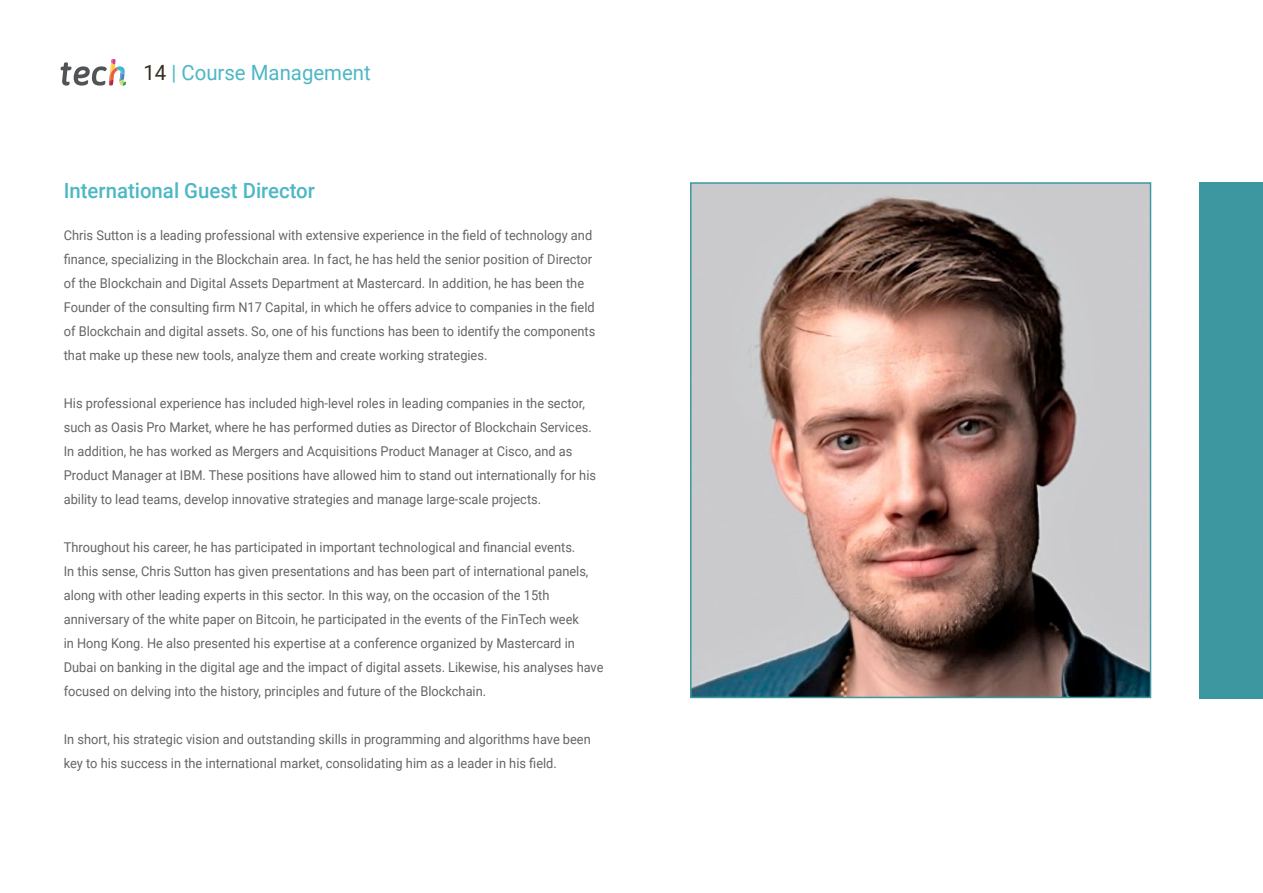
<style>
.page{position:relative;width:1263px;height:893px;background:#fff}
.page>*{position:absolute;margin:0;border:0;box-sizing:border-box;transform-origin:0 0}
.t1{font:500 21px "Roboto";color:#4db7c5}
.t2{font:21px "Roboto";color:#4db7c5}
.t3{font:13.5px/24px "Roboto";color:#656565;scale:.95 1}
.s1{color:#312e20}
</style>
<div class="page">
<svg style="left:61px;top:59px;width:65px;height:27px"></svg>
<img style="left:693px;top:185px;width:455px;height:510px">
<div style="left:690px;top:182px;width:461px;height:516px;border:2px solid #3d98a0"></div>
<div style="left:1199px;top:182px;width:64px;height:516px;background:#3c97a0"></div>
<h1 class="t2" style="left:144px;top:57px;width:229px"><span class="s1">14</span> | Course Management</h1>
<h1 class="t1" style="left:64px;top:176px;width:253px">International Guest Director</h1>
<p class="t3" style="left:64px;top:222px;width:561px">Chris Sutton is a leading professional with extensive experience in the field of technology and finance, specializing in the Blockchain area. In fact, he has held the senior position of Director of the Blockchain and Digital Assets Department at Mastercard. In addition, he has been the Founder of the consulting firm N17 Capital, in which he offers advice to companies in the field of Blockchain and digital assets. So, one of his functions has been to identify the components that make up these new tools, analyze them and create working strategies.</p>
<p class="t3" style="left:64px;top:390px;width:562px">His professional experience has included high-level roles in leading companies in the sector, such as Oasis Pro Market, where he has performed duties as Director of Blockchain Services.<br>In addition, he has worked as Mergers and Acquisitions Product Manager at Cisco, and as Product Manager at IBM. These positions have allowed him to stand out internationally for his ability to lead teams, develop innovative strategies and manage large-scale projects.</p>
<p class="t3" style="left:64px;top:534px;width:570px">Throughout his career, he has participated in important technological and financial events.<br>In this sense, Chris Sutton has given presentations and has been part of international panels, along with other leading experts in this sector. In this way, on the occasion of the 15th anniversary of the white paper on Bitcoin, he participated in the events of the FinTech week<br>in Hong Kong. He also presented his expertise at a conference organized by Mastercard in Dubai on banking in the digital age and the impact of digital assets. Likewise, his analyses have focused on delving into the history, principles and future of the Blockchain.</p>
<p class="t3" style="left:64px;top:726px;width:556px">In short, his strategic vision and outstanding skills in programming and algorithms have been key to his success in the international market, consolidating him as a leader in his field.</p>
</div>
